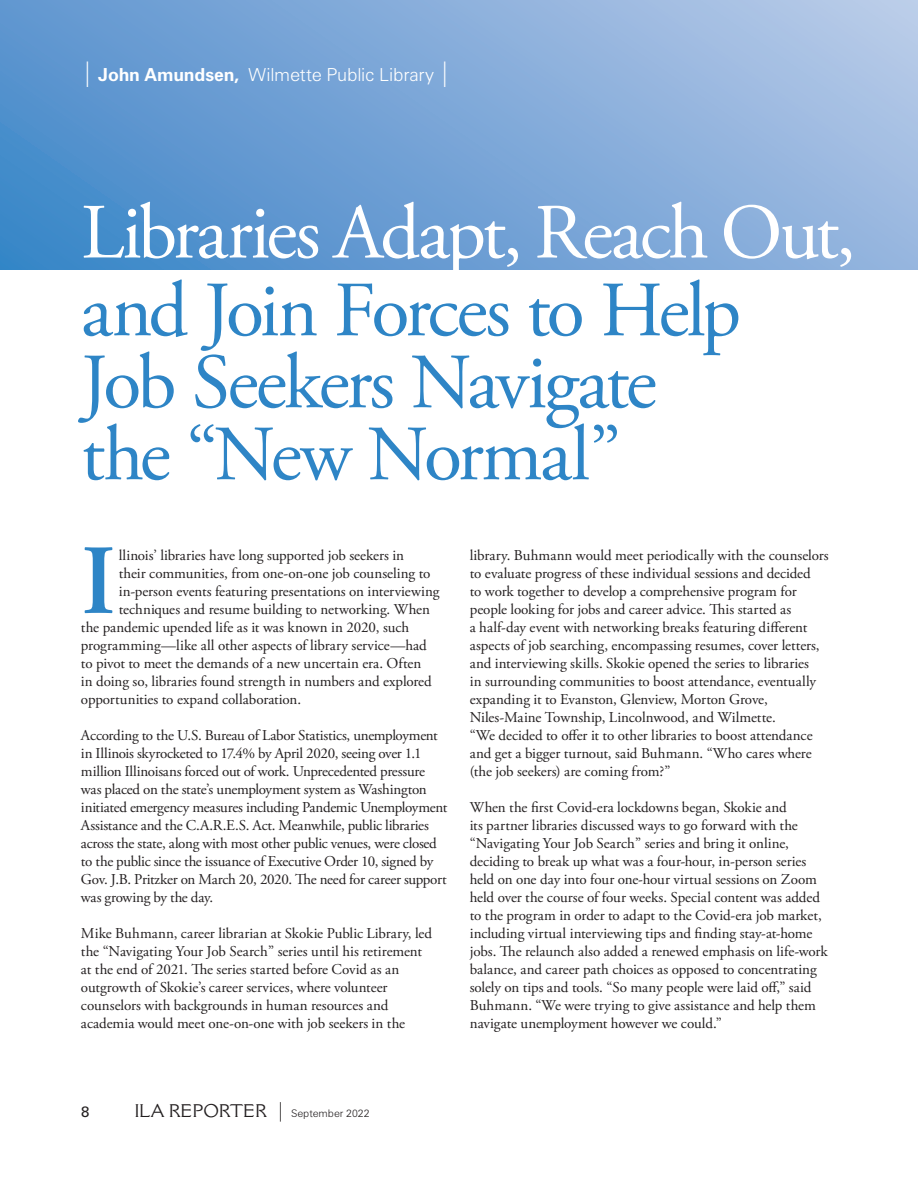
<style>
.page{position:relative;width:918px;height:1188px;background:#fff}
.page>*{position:absolute;margin:0;border:0;box-sizing:border-box;transform-origin:0 0}
.t1{font:600 99px "Adobe Garamond Pro";color:#2e85c6}
.t2{font:78px/72px "Adobe Garamond Pro";letter-spacing:-.045em;color:#2e85c6}
.t3{font:78px "Adobe Garamond Pro";letter-spacing:-.03em;color:#fff}
.t4{font:300 18px "Zurich BT";letter-spacing:-.01em;color:#fff}
.t5{font:15px/18px "Adobe Garamond Pro";letter-spacing:-.01em;color:#231f20}
.t6{font:15px "Zurich BT";color:#231f20}
.t7{font:300 10.5px "Zurich BT";color:#231f20}
.s1{font-size:25.5px}
.s2{font-weight:700}
.s3{font-family:"Cantoria MT Std";font-weight:400;font-size:18px}
.s4{font-size:19.5px}
</style>
<div class="page">
<svg style="left:0;top:0;width:918px;height:270px;background:#7aa6d7"></svg>
<p class="t4" style="left:81px;top:63px;width:372px"><span class="s1">|</span> <span class="s2">John Amundsen,</span> Wilmette Public Library <span class="s1">|</span></p>
<p class="t3" style="left:81px;top:186px;width:776px">Libraries Adapt, Reach Out,</p>
<p class="t2" style="left:81px;top:277px;width:662px">and Join Forces to Help<br>Job Seekers Navigate the “New Normal”</p>
<p class="t1" style="left:81px;top:524px;width:37px">I</p>
<p class="t5" style="left:119px;top:547px;width:287px">llinois’ libraries have long supported job seekers in</p>
<p class="t5" style="left:119px;top:565px;width:313px">their communities, from one-on-one job counseling to</p>
<p class="t5" style="left:119px;top:583px;width:322px">in-person events featuring presentations on interviewing</p>
<p class="t5" style="left:119px;top:601px;width:313px">techniques and resume building to networking. When</p>
<p class="t5" style="left:81px;top:619px;width:330px">the pandemic upended life as it was known in 2020, such</p>
<p class="t5" style="left:81px;top:637px;width:347px">programming—like all other aspects of library service—had</p>
<p class="t5" style="left:81px;top:655px;width:342px">to pivot to meet the demands of a new uncertain era. Often</p>
<p class="t5" style="left:81px;top:673px;width:352px">in doing so, libraries found strength in numbers and explored</p>
<p class="t5" style="left:81px;top:691px;width:222px">opportunities to expand collaboration.</p>
<p class="t5" style="left:81px;top:727px;width:368px">According to the U.S. Bureau of Labor Statistics, unemployment in Illinois skyrocketed to 17.4% by April 2020, seeing over 1.1 million Illinoisans forced out of work. Unprecedented pressure was placed on the state’s unemployment system as Washington initiated emergency measures including Pandemic Unemployment Assistance and the C.A.R.E.S. Act. Meanwhile, public libraries across the state, along with most other public venues, were closed to the public since the issuance of Executive Order 10, signed by Gov. J.B. Pritzker on March 20, 2020. The need for career support was growing by the day.</p>
<p class="t5" style="left:81px;top:925px;width:353px">Mike Buhmann, career librarian at Skokie Public Library, led the “Navigating Your Job Search” series until his retirement at the end of 2021. The series started before Covid as an outgrowth of Skokie’s career services, where volunteer counselors with backgrounds in human resources and academia would meet one-on-one with job seekers in the</p>
<p class="t5" style="left:470px;top:547px;width:360px">library. Buhmann would meet periodically with the counselors to evaluate progress of these individual sessions and decided<br>to work together to develop a comprehensive program for people looking for jobs and career advice. This started as<br>a half-day event with networking breaks featuring different aspects of job searching, encompassing resumes, cover letters, and interviewing skills. Skokie opened the series to libraries<br>in surrounding communities to boost attendance, eventually expanding it to Evanston, Glenview, Morton Grove, Niles-Maine Township, Lincolnwood, and Wilmette.<br>“We decided to offer it to other libraries to boost attendance and get a bigger turnout, said Buhmann. “Who cares where (the job seekers) are coming from?”</p>
<p class="t5" style="left:470px;top:799px;width:359px">When the first Covid-era lockdowns began, Skokie and<br>its partner libraries discussed ways to go forward with the “Navigating Your Job Search” series and bring it online, deciding to break up what was a four-hour, in-person series held on one day into four one-hour virtual sessions on Zoom held over the course of four weeks. Special content was added to the program in order to adapt to the Covid-era job market, including virtual interviewing tips and finding stay-at-home jobs. The relaunch also added a renewed emphasis on life-work balance, and career path choices as opposed to concentrating solely on tips and tools. “So many people were laid off,” said Buhmann. “We were trying to give assistance and help them navigate unemployment however we could.”</p>
<p class="t6" style="left:81px;top:1103px;width:10px">8</p>
<p class="t7" style="left:134px;top:1107px;width:237px"><span class="s3">ILA REPORTER</span> <span class="s4">|</span> September 2022</p>
</div>
